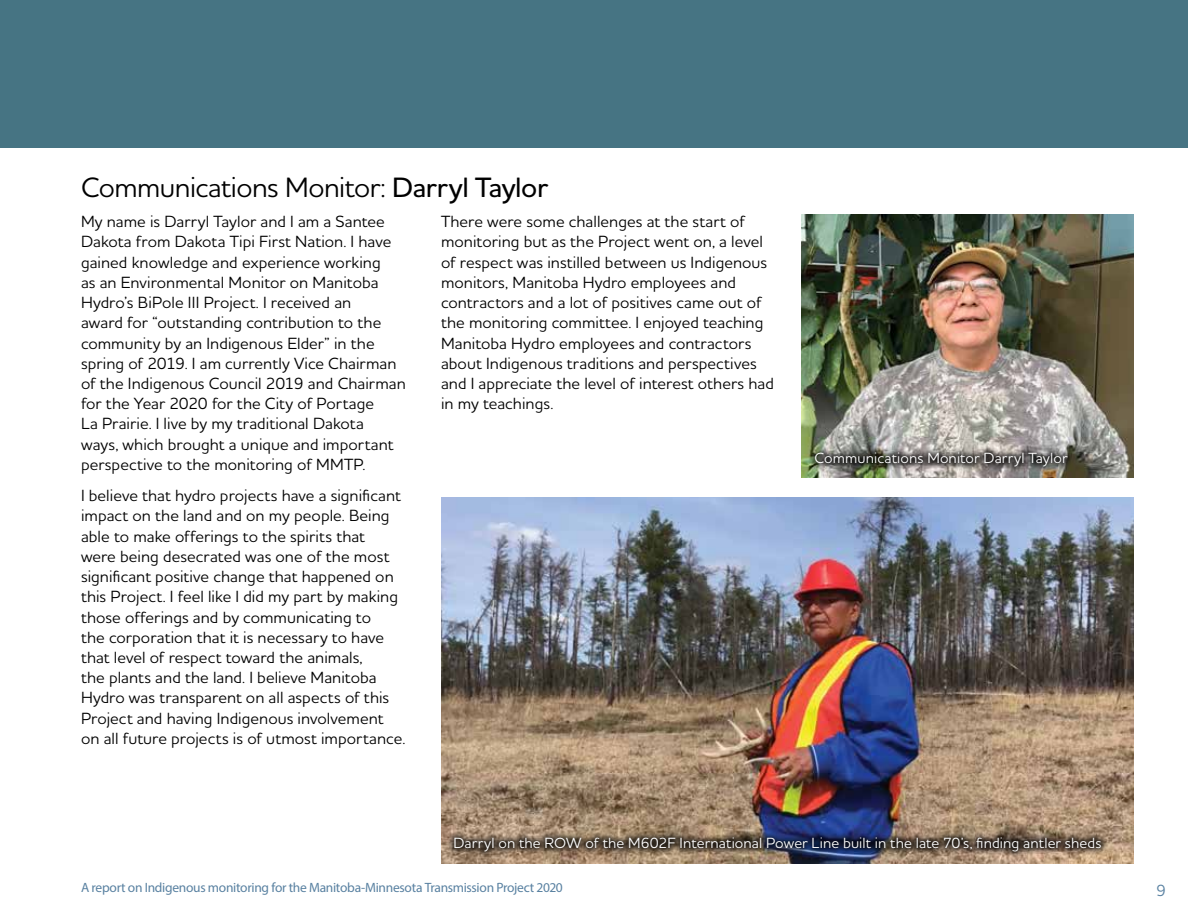
<style>
.page{position:relative;width:1188px;height:918px;background:#fff}
.page>*{position:absolute;margin:0;border:0;box-sizing:border-box;transform-origin:0 0}
.t1{font:28.5px "MH Houschka Std";letter-spacing:-.02em;color:#000}
.t2{font:16.5px/20.2px "MH Houschka Std";color:#000}
.t3{font:16.5px "MH Houschka Std";color:#5981a1}
.t4{font:15px "MH Houschka Std";letter-spacing:.005em;color:#fff}
.t5{font:13.5px "Myriad Pro";letter-spacing:-.02em;color:#5981a1}
.s1{font-weight:500}
</style>
<div class="page">
<div style="left:0;top:0;width:1188px;height:148px;background:#467483"></div>
<img style="left:441px;top:498px;width:693px;height:366px">
<img style="left:801px;top:214px;width:333px;height:263px">
<div style="left:808px;top:445px;width:267px;height:29px;background:#000;opacity:.75"></div>
<div style="left:447px;top:831px;width:662px;height:28px;background:#000;opacity:.75"></div>
<h1 class="t1" style="left:81px;top:169px;width:469px">Communications Monitor: <span class="s1">Darryl Taylor</span></h1>
<p class="t2" style="left:441px;top:211px;width:334px">There were some challenges at the start of monitoring but as the Project went on, a level of respect was instilled between us Indigenous monitors, Manitoba Hydro employees and contractors and a lot of positives came out of the monitoring committee. I enjoyed teaching Manitoba Hydro employees and contractors about Indigenous traditions and perspectives and I appreciate the level of interest others had in my teachings.</p>
<p class="t2" style="left:81px;top:211px;width:326px">My name is Darryl Taylor and I am a Santee Dakota from Dakota Tipi First Nation. I have gained knowledge and experience working<br>as an Environmental Monitor on Manitoba Hydro’s BiPole III Project. I received an<br>award for “outstanding contribution to the community by an Indigenous Elder” in the spring of 2019. I am currently Vice Chairman of the Indigenous Council 2019 and Chairman for the Year 2020 for the City of Portage<br>La Prairie. I live by my traditional Dakota<br>ways, which brought a unique and important perspective to the monitoring of MMTP.</p>
<p class="t2" style="left:81px;top:485px;width:326px">I believe that hydro projects have a significant impact on the land and on my people. Being able to make offerings to the spirits that<br>were being desecrated was one of the most significant positive change that happened on this Project. I feel like I did my part by making those offerings and by communicating to<br>the corporation that it is necessary to have that level of respect toward the animals,<br>the plants and the land. I believe Manitoba Hydro was transparent on all aspects of this Project and having Indigenous involvement on all future projects is of utmost importance.</p>
<p class="t4" style="left:814px;top:448px;width:255px">Communications Monitor Darryl Taylor</p>
<p class="t4" style="left:453px;top:834px;width:650px">Darryl on the ROW of the M602F International Power Line built in the late 70’s, finding antler sheds</p>
<p class="t5" style="left:81px;top:880px;width:483px">A report on Indigenous monitoring for the Manitoba-Minnesota Transmission Project 2020</p>
<p class="t3" style="left:1156px;top:880px;width:11px">9</p>
</div>
